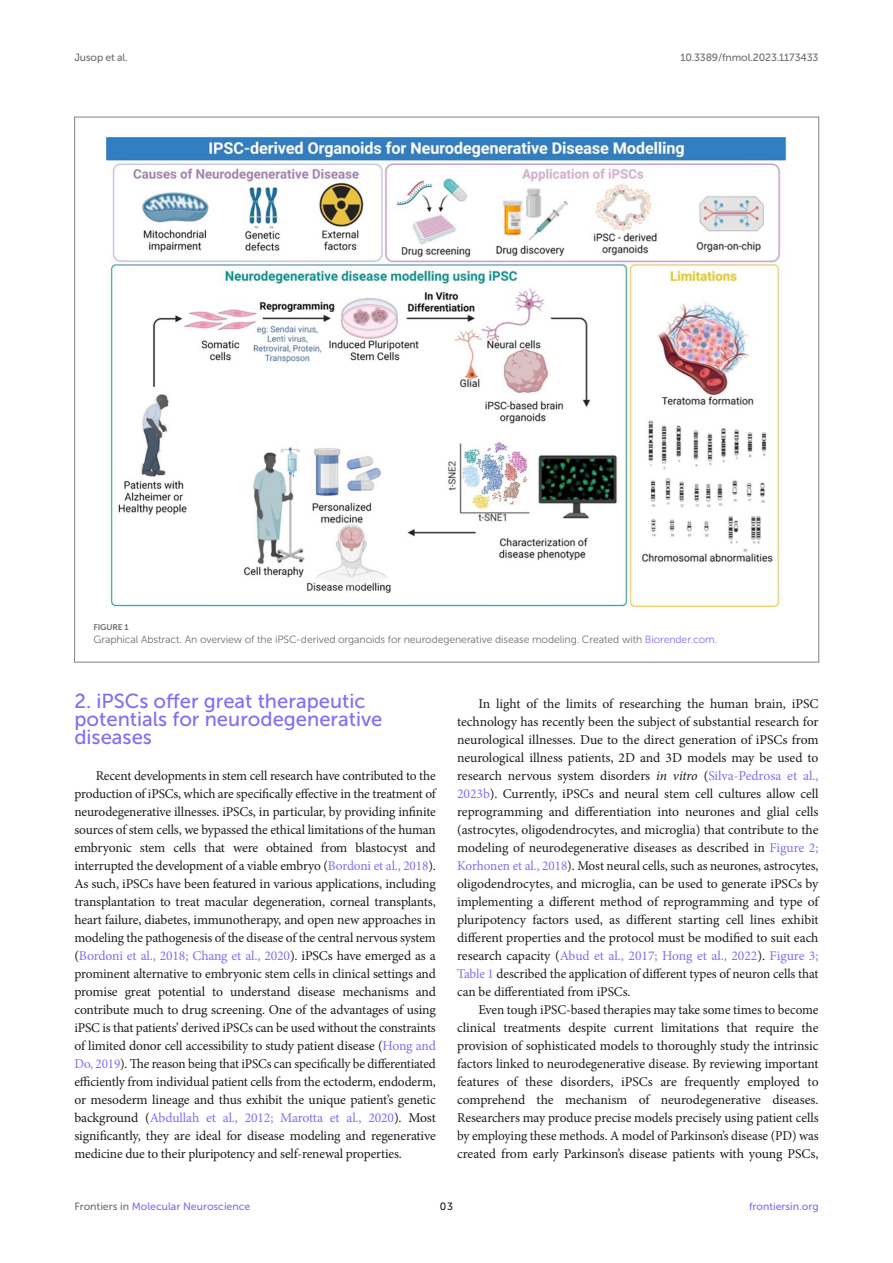
<style>
.page{position:relative;width:893px;height:1263px;background:#fff}
.page>*{position:absolute;margin:0;border:0;box-sizing:border-box;transform-origin:0 0}
.HEAD_1{font:20.25px/18px "Museo Sans 500";color:#856df0}
.TEXT{font:13.5px/18px "Minion Pro";letter-spacing:-.005em;color:#1b1c1b;text-align:justify}
.TEXT_FLUSH{font:13.5px/18px "Minion Pro";letter-spacing:-.01em;color:#1b1c1b;text-align:justify}
.FIG_LEG{font:10.5px "Museo Sans 300";letter-spacing:-.01em;color:#706f70}
.t1{font:10.5px "Museo Sans 500";color:#856df0}
.t2{font:10.5px "Museo Sans 500";letter-spacing:-.015em;color:#706f70}
.t3{font:10.5px "Museo Sans 500";color:#1b1c1b}
.FIG_HD{font:8.25px "Museo Sans 700";letter-spacing:-.01em;color:#706f70}
.s1{color:#856df0}
.s2{font-style:italic}
.s3{color:#706f70}
</style>
<div class="page">
<img style="left:106px;top:137px;width:681px;height:471px">
<p class="t2" style="left:74px;top:51px;width:55px">Jusop et al.</p>
<p class="t2" style="left:680px;top:51px;width:140px">10.3389/fnmol.2023.1173433</p>
<p class="FIG_HD" style="left:94px;top:622px;width:37px">FIGURE 1</p>
<p class="FIG_LEG" style="left:94px;top:634px;width:625px">Graphical Abstract. An overview of the iPSC-derived organoids for neurodegenerative disease modeling. Created with <span class="s1">Biorender.com</span>.</p>
<p class="HEAD_1" style="left:74px;top:692px;width:310px">2. iPSCs offer great therapeutic potentials for neurodegenerative diseases</p>
<p class="TEXT_FLUSH" style="left:74px;top:767px;width:363px;text-indent:21px">Recent developments in stem cell research have contributed to the production of iPSCs, which are specifically effective in the treatment of neurodegenerative illnesses. iPSCs, in particular, by providing infinite sources of stem cells, we bypassed the ethical limitations of the human embryonic stem cells that were obtained from blastocyst and interrupted the development of a viable embryo (<span class="s1">Bordoni et al., 2018</span>).<br>As such, iPSCs have been featured in various applications, including transplantation to treat macular degeneration, corneal transplants, heart failure, diabetes, immunotherapy, and open new approaches in modeling the pathogenesis of the disease of the central nervous system (<span class="s1">Bordoni et al., 2018; Chang et al., 2020</span>). iPSCs have emerged as a prominent alternative to embryonic stem cells in clinical settings and promise great potential to understand disease mechanisms and contribute much to drug screening. One of the advantages of using iPSC is that patients’ derived iPSCs can be used without the constraints of limited donor cell accessibility to study patient disease (<span class="s1">Hong and Do, 2019</span>). The reason being that iPSCs can specifically be differentiated efficiently from individual patient cells from the ectoderm, endoderm, or mesoderm lineage and thus exhibit the unique patient’s genetic background (<span class="s1">Abdullah et al., 2012; Marotta et al., 2020</span>). Most significantly, they are ideal for disease modeling and regenerative medicine due to their pluripotency and self-renewal properties.</p>
<p class="TEXT" style="left:457px;top:695px;width:363px;text-indent:21px">In light of the limits of researching the human brain, iPSC technology has recently been the subject of substantial research for neurological illnesses. Due to the direct generation of iPSCs from neurological illness patients, 2D and 3D models may be used to research nervous system disorders <span class="s2">in vitro</span> (<span class="s1">Silva-Pedrosa et al., 2023b</span>). Currently, iPSCs and neural stem cell cultures allow cell reprogramming and differentiation into neurones and glial cells (astrocytes, oligodendrocytes, and microglia) that contribute to the modeling of neurodegenerative diseases as described in <span class="s1">Figure 2; Korhonen et al., 2018</span>). Most neural cells, such as neurones, astrocytes, oligodendrocytes, and microglia, can be used to generate iPSCs by implementing a different method of reprogramming and type of pluripotency factors used, as different starting cell lines exhibit different properties and the protocol must be modified to suit each research capacity (<span class="s1">Abud et al., 2017; Hong et al., 2022</span>). <span class="s1">Figure 3; Table 1</span> described the application of different types of neuron cells that can be differentiated from iPSCs.</p>
<p class="TEXT" style="left:457px;top:1001px;width:363px;text-indent:21px">Even tough iPSC-based therapies may take some times to become clinical treatments despite current limitations that require the provision of sophisticated models to thoroughly study the intrinsic factors linked to neurodegenerative disease. By reviewing important features of these disorders, iPSCs are frequently employed to comprehend the mechanism of neurodegenerative diseases.<br>Researchers may produce precise models precisely using patient cells by employing these methods. A model of Parkinson’s disease (PD) was created from early Parkinson’s disease patients with young PSCs,</p>
<p class="t1" style="left:74px;top:1200px;width:177px"><span class="s3">Frontiers in</span> Molecular Neuroscience</p>
<p class="t3" style="left:440px;top:1200px;width:15px">03</p>
<p class="t1" style="left:749px;top:1200px;width:71px">frontiersin.org</p>
</div>
